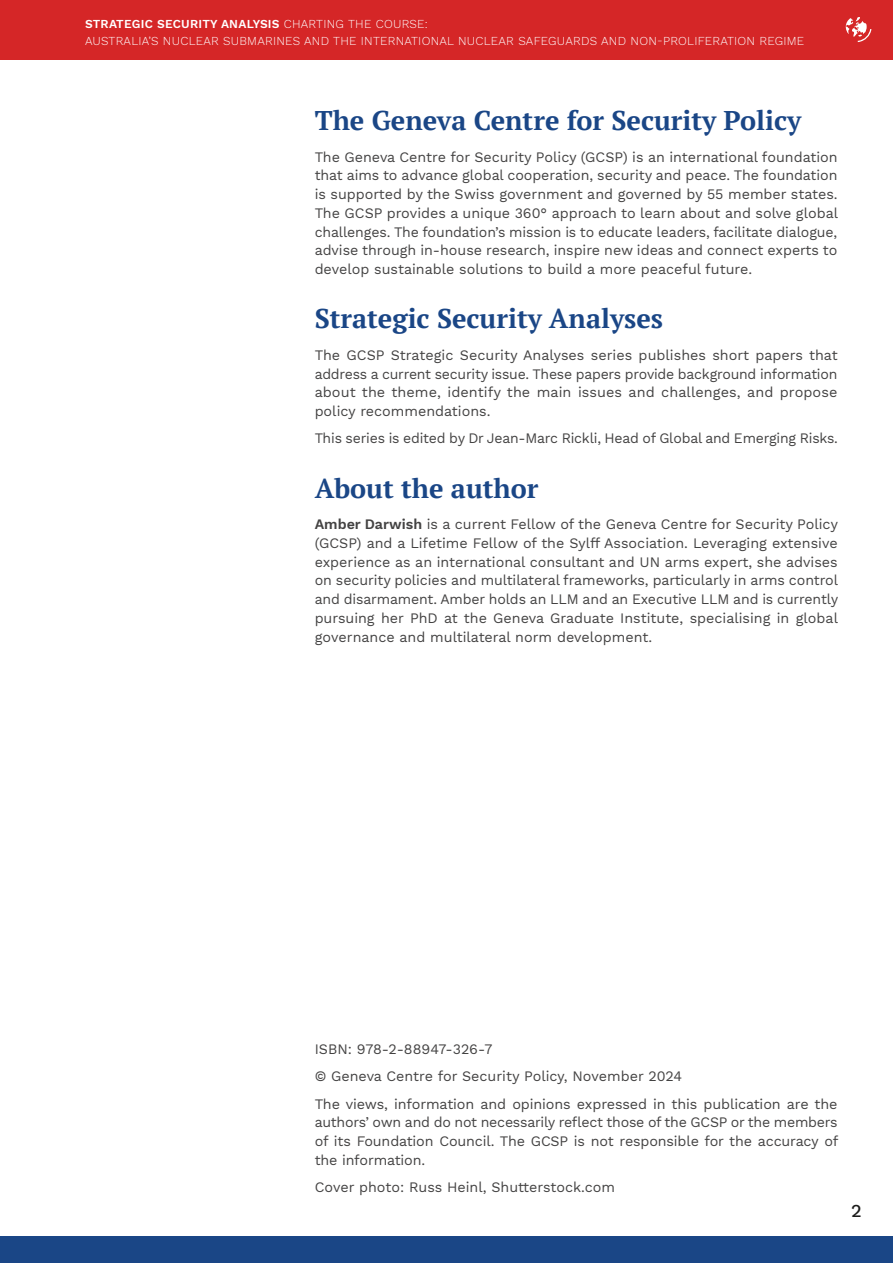
<style>
.page{position:relative;width:893px;height:1263px;background:#fff}
.page>*{position:absolute;margin:0;border:0;box-sizing:border-box;transform-origin:0 0}
.Title_1{font:700 27px "PT Serif";color:#1a4686}
.Title_1_blue{font:700 27px "PT Serif";color:#1a4686}
.t1{font:500 18px "Work Sans";color:#1c1c1b}
.BODY_COPY{font:14.25px/18.8px "Work Sans";color:#434242;text-align:justify}
.t2{font:300 12px/16.5px "Work Sans";letter-spacing:.02em;color:#fff}
.s1{font-weight:600}
</style>
<div class="page">
<div style="left:0;top:0;width:893px;height:60px;background:#d52627"></div>
<div style="left:0;top:1236px;width:893px;height:27px;background:#1a4686"></div>
<svg style="left:846px;top:17px;width:25px;height:25px"></svg>
<p class="t2" style="left:85px;top:16px;width:721px"><span class="s1">STRATEGIC SECURITY ANALYSIS</span> CHARTING THE COURSE:<br>AUSTRALIA’S NUCLEAR SUBMARINES AND THE INTERNATIONAL NUCLEAR SAFEGUARDS AND NON-PROLIFERATION REGIME</p>
<p class="Title_1" style="left:315px;top:102px;width:488px">The Geneva Centre for Security Policy</p>
<p class="BODY_COPY" style="left:315px;top:148px;width:525px">The Geneva Centre for Security Policy (GCSP) is an international foundation that aims to advance global cooperation, security and peace. The foundation is supported by the Swiss government and governed by 55 member states.<br>The GCSP provides a unique 360° approach to learn about and solve global challenges. The foundation’s mission is to educate leaders, facilitate dialogue, advise through in-house research, inspire new ideas and connect experts to develop sustainable solutions to build a more peaceful future.</p>
<p class="Title_1" style="left:315px;top:301px;width:350px">Strategic Security Analyses</p>
<p class="BODY_COPY" style="left:315px;top:346px;width:524px">The GCSP Strategic Security Analyses series publishes short papers that address a current security issue. These papers provide background information about the theme, identify the main issues and challenges, and propose policy recommendations.</p>
<p class="BODY_COPY" style="left:315px;top:430px;width:525px">This series is edited by Dr Jean-Marc Rickli, Head of Global and Emerging Risks.</p>
<p class="Title_1_blue" style="left:315px;top:470px;width:225px">About the author</p>
<p class="BODY_COPY" style="left:315px;top:516px;width:525px"><span class="s1">Amber Darwish</span> is a current Fellow of the Geneva Centre for Security Policy (GCSP) and a Lifetime Fellow of the Sylff Association. Leveraging extensive experience as an international consultant and UN arms expert, she advises on security policies and multilateral frameworks, particularly in arms control and disarmament. Amber holds an LLM and an Executive LLM and is currently pursuing her PhD at the Geneva Graduate Institute, specialising in global governance and multilateral norm development.</p>
<p class="BODY_COPY" style="left:315px;top:1040px;width:179px">ISBN: 978-2-88947-326-7</p>
<p class="BODY_COPY" style="left:315px;top:1068px;width:369px">© Geneva Centre for Security Policy, November 2024</p>
<p class="BODY_COPY" style="left:315px;top:1095px;width:525px">The views, information and opinions expressed in this publication are the authors’ own and do not necessarily reflect those of the GCSP or the members of its Foundation Council. The GCSP is not responsible for the accuracy of the information.</p>
<p class="BODY_COPY" style="left:315px;top:1178px;width:302px">Cover photo: Russ Heinl, Shutterstock.com</p>
<p class="t1" style="left:851px;top:1201px;width:12px">2</p>
</div>
